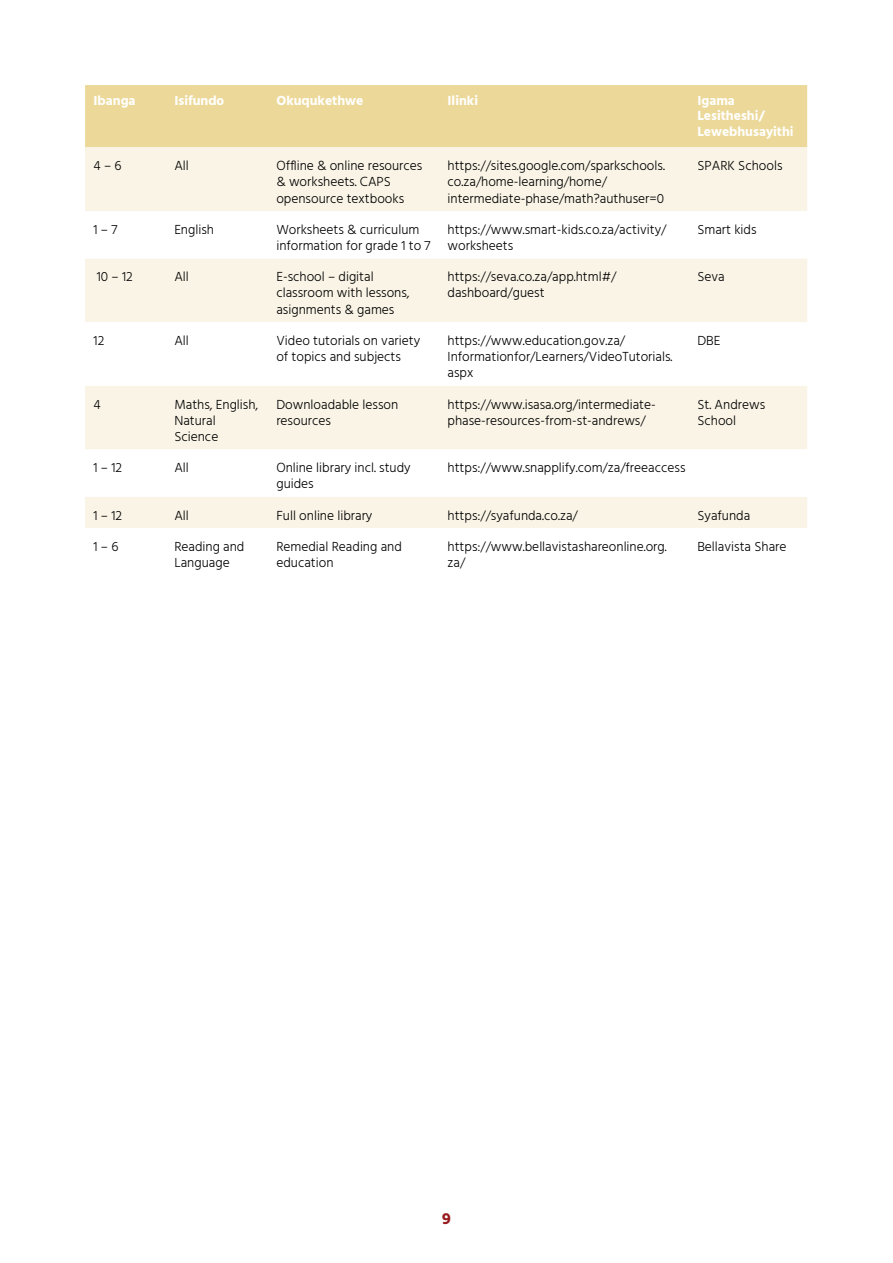
<style>
.page{position:relative;width:893px;height:1263px;background:#fff}
.page>*{position:absolute;margin:0;border:0;box-sizing:border-box;transform-origin:0 0}
.t1{font:700 16.5px "Hind";color:#971b1e}
.t2{font:300 13.5px/16.2px "Hind";color:#000}
.t3{font:700 13.5px/15.6px "Hind";color:#fff}
</style>
<div class="page">
<div style="left:85px;top:85px;width:722px;height:62px;background:#ecd99a"></div>
<div style="left:85px;top:147px;width:722px;height:64px;background:#f9f4e6"></div>
<svg style="left:85px;top:259px;width:722px;height:269px;fill:#f9f4e6"></svg>
<p class="t3" style="left:94px;top:92px;width:44px">Ibanga</p>
<p class="t3" style="left:174px;top:92px;width:51px">Isifundo</p>
<p class="t3" style="left:276px;top:92px;width:88px">Okuqukethwe</p>
<p class="t3" style="left:448px;top:92px;width:32px">Ilinki</p>
<p class="t3" style="left:697px;top:92px;width:98px">Igama<br>Lesitheshi/<br>Lewebhusayithi</p>
<p class="t2" style="left:94px;top:158px;width:30px">4 – 6</p>
<p class="t2" style="left:174px;top:158px;width:16px">All</p>
<p class="t2" style="left:276px;top:158px;width:147px">Offline &amp; online resources &amp; worksheets. CAPS opensource textbooks</p>
<p class="t2" style="left:448px;top:158px;width:219px">https://sites.google.com/sparkschools. co.za/home-learning/home/ intermediate-phase/math?authuser=0</p>
<p class="t2" style="left:697px;top:158px;width:87px">SPARK Schools</p>
<p class="t2" style="left:94px;top:222px;width:25px">1 – 7</p>
<p class="t2" style="left:174px;top:222px;width:41px">English</p>
<p class="t2" style="left:276px;top:222px;width:156px">Worksheets &amp; curriculum information for grade 1 to 7</p>
<p class="t2" style="left:448px;top:222px;width:220px">https://www.smart-kids.co.za/activity/ worksheets</p>
<p class="t2" style="left:697px;top:222px;width:61px">Smart kids</p>
<p class="t2" style="left:97px;top:269px;width:38px">10 – 12</p>
<p class="t2" style="left:174px;top:269px;width:16px">All</p>
<p class="t2" style="left:276px;top:269px;width:135px">E-school – digital classroom with lessons, asignments &amp; games</p>
<p class="t2" style="left:448px;top:269px;width:170px">https://seva.co.za/app.html#/ dashboard/guest</p>
<p class="t2" style="left:697px;top:269px;width:29px">Seva</p>
<p class="t2" style="left:94px;top:333px;width:12px">12</p>
<p class="t2" style="left:174px;top:333px;width:16px">All</p>
<p class="t2" style="left:276px;top:333px;width:145px">Video tutorials on variety of topics and subjects</p>
<p class="t2" style="left:448px;top:333px;width:226px">https://www.education.gov.za/<br>Informationfor/Learners/VideoTutorials. aspx</p>
<p class="t2" style="left:697px;top:333px;width:25px">DBE</p>
<p class="t2" style="left:94px;top:397px;width:9px">4</p>
<p class="t2" style="left:174px;top:397px;width:86px">Maths, English,<br>Natural<br>Science</p>
<p class="t2" style="left:276px;top:397px;width:123px">Downloadable lesson resources</p>
<p class="t2" style="left:448px;top:397px;width:210px">https://www.isasa.org/intermediate&shy;phase-resources-from-st-andrews/</p>
<p class="t2" style="left:697px;top:397px;width:69px">St. Andrews<br>School</p>
<p class="t2" style="left:94px;top:460px;width:30px">1 – 12</p>
<p class="t2" style="left:174px;top:460px;width:16px">All</p>
<p class="t2" style="left:276px;top:460px;width:136px">Online library incl. study guides</p>
<p class="t2" style="left:448px;top:460px;width:239px">https://www.snapplify.com/za/freeaccess</p>
<p class="t2" style="left:94px;top:508px;width:30px">1 – 12</p>
<p class="t2" style="left:174px;top:508px;width:16px">All</p>
<p class="t2" style="left:276px;top:508px;width:98px">Full online library</p>
<p class="t2" style="left:448px;top:508px;width:132px">https://syafunda.co.za/</p>
<p class="t2" style="left:697px;top:508px;width:54px">Syafunda</p>
<p class="t2" style="left:94px;top:539px;width:26px">1 – 6</p>
<p class="t2" style="left:174px;top:539px;width:72px">Reading and<br>Language</p>
<p class="t2" style="left:276px;top:539px;width:127px">Remedial Reading and education</p>
<p class="t2" style="left:448px;top:539px;width:221px">https://www.bellavistashareonline.org. za/</p>
<p class="t2" style="left:697px;top:539px;width:91px">Bellavista Share</p>
<p class="t1" style="left:442px;top:1209px;width:10px">9</p>
</div>
